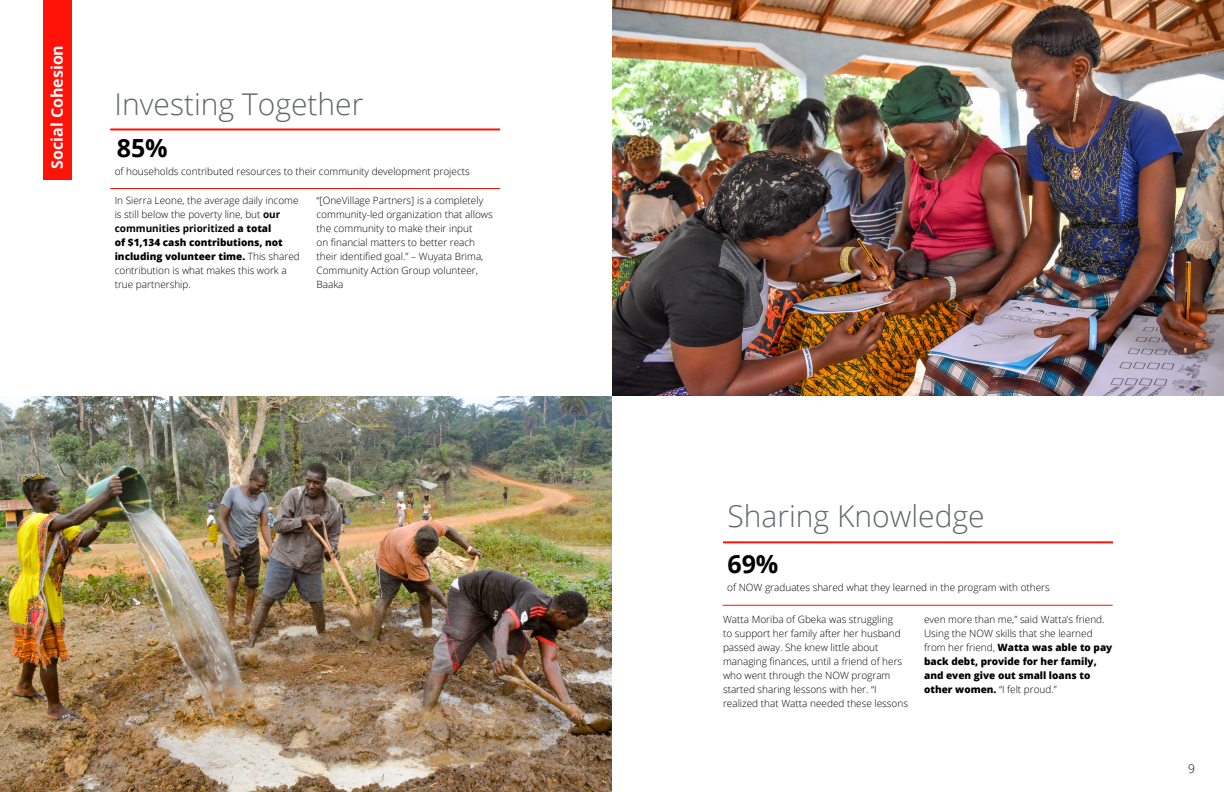
<style>
.page{position:relative;width:1224px;height:792px;background:#fff}
.page>*{position:absolute;margin:0;border:0;box-sizing:border-box;transform-origin:0 0}
.Body_2{font:300 30px "Open Sans";color:#636667}
.t1{font:700 25px "Open Sans";color:#000}
.t2{font:700 16px "Open Sans";color:#fff}
.t3{font:300 12px "Open Sans";color:#000}
.Body_2-2{font:300 10px/14px "Open Sans";color:#000}
.s1{font-weight:700}
.s2{font-weight:800}
</style>
<div class="page">
<img style="left:0;top:396px;width:612px;height:396px">
<hr style="left:110px;top:128px;width:390px;height:2px;background:#ff1208">
<hr style="left:110px;top:188px;width:390px;height:1px;background:#ff1208">
<div style="left:43px;top:0;width:29px;height:180px;background:#ff1208"></div>
<img style="left:612px;top:0;width:612px;height:396px">
<hr style="left:723px;top:541px;width:390px;height:2px;background:#ff1208">
<hr style="left:723px;top:605px;width:390px;height:1px;background:#ff1208">
<p class="t2" style="left:46px;top:169px;width:125px;rotate:-90deg">Social Cohesion</p>
<h2 class="Body_2" style="left:115px;top:83px;width:250px">Investing Together</h2>
<p class="t1" style="left:117px;top:131px;width:53px">85%</p>
<p class="Body_2-2" style="left:115px;top:164px;width:357px">of households contributed resources to their community development projects</p>
<p class="Body_2-2" style="left:115px;top:193px;width:187px">In Sierra Leone, the average daily income is still below the poverty line, but <span class="s1">our communities prioritized</span> <span class="s2">a total<br>of $1,134 cash contributions, not including volunteer time.</span> This shared contribution is what makes this work a true partnership.</p>
<p class="Body_2-2" style="left:317px;top:193px;width:178px">“[OneVillage Partners] is a completely community-led organization that allows the community to make their input<br>on financial matters to better reach their identified goal.” – Wuyata Brima, Community Action Group volunteer, Baaka</p>
<p class="Body_2" style="left:728px;top:496px;width:259px">Sharing Knowledge</p>
<p class="t1" style="left:727px;top:546px;width:53px">69%</p>
<p class="Body_2-2" style="left:727px;top:580px;width:324px">of NOW graduates shared what they learned in the program with others</p>
<p class="Body_2-2" style="left:723px;top:613px;width:187px">Watta Moriba of Gbeka was struggling<br>to support her family after her husband passed away. She knew little about managing finances, until a friend of hers who went through the NOW program started sharing lessons with her. “I realized that Watta needed these lessons</p>
<p class="Body_2-2" style="left:924px;top:613px;width:190px">even more than me,” said Watta’s friend.<br>Using the NOW skills that she learned from her friend, <span class="s2">Watta was able to pay back debt, provide for her family, and even give out small loans to other women.</span> “I felt proud.”</p>
<p class="t3" style="left:1188px;top:761px;width:8px">9</p>
</div>
